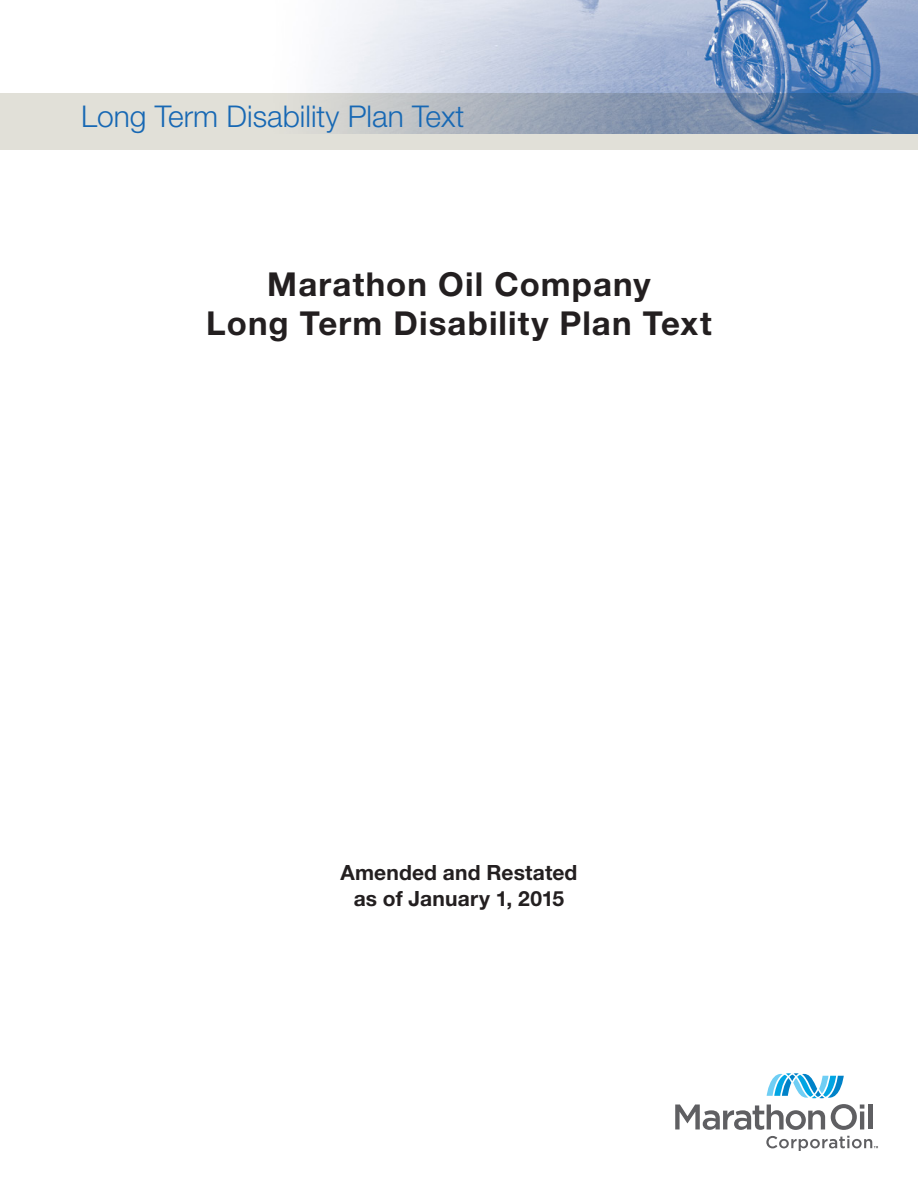
<style>
.page{position:relative;width:918px;height:1188px;background:#fff}
.page>*{position:absolute;margin:0;border:0;box-sizing:border-box;transform-origin:0 0}
.Cover_Head{font:700 33px "Helvetica Neue";letter-spacing:.035em;color:#231f20}
.t1{font:300 30px "Helvetica Neue";color:#1768b4}
.Cover_Date{font:700 21px/25.2px "Helvetica Neue";letter-spacing:.005em;color:#231f20;text-align:center}
</style>
<div class="page">
<div style="left:0;top:93px;width:918px;height:57px;background:#e1e0d8"></div>
<img style="left:324px;top:0;width:594px;height:133px">
<svg style="left:766px;top:1136px;width:112px;height:15px"></svg>
<svg style="left:675px;top:1105px;width:150px;height:25px"></svg>
<svg style="left:831px;top:1104px;width:33px;height:26px"></svg>
<hr style="left:860px;top:1111px;width:4px;height:18px;background:#5f5f62">
<hr style="left:868px;top:1105px;width:4px;height:24px;background:#5f5f62">
<svg style="left:767px;top:1073px;width:77px;height:25px"></svg>
<p class="t1" style="left:81px;top:98px;width:385px">Long Term Disability Plan Text</p>
<p class="Cover_Head" style="left:267px;top:264px;width:385px">Marathon Oil Company</p>
<p class="Cover_Head" style="left:206px;top:303px;width:507px">Long Term Disability Plan Text</p>
<p class="Cover_Date" style="left:341px;top:860px;width:238px">Amended and Restated as of January 1, 2015</p>
</div>
